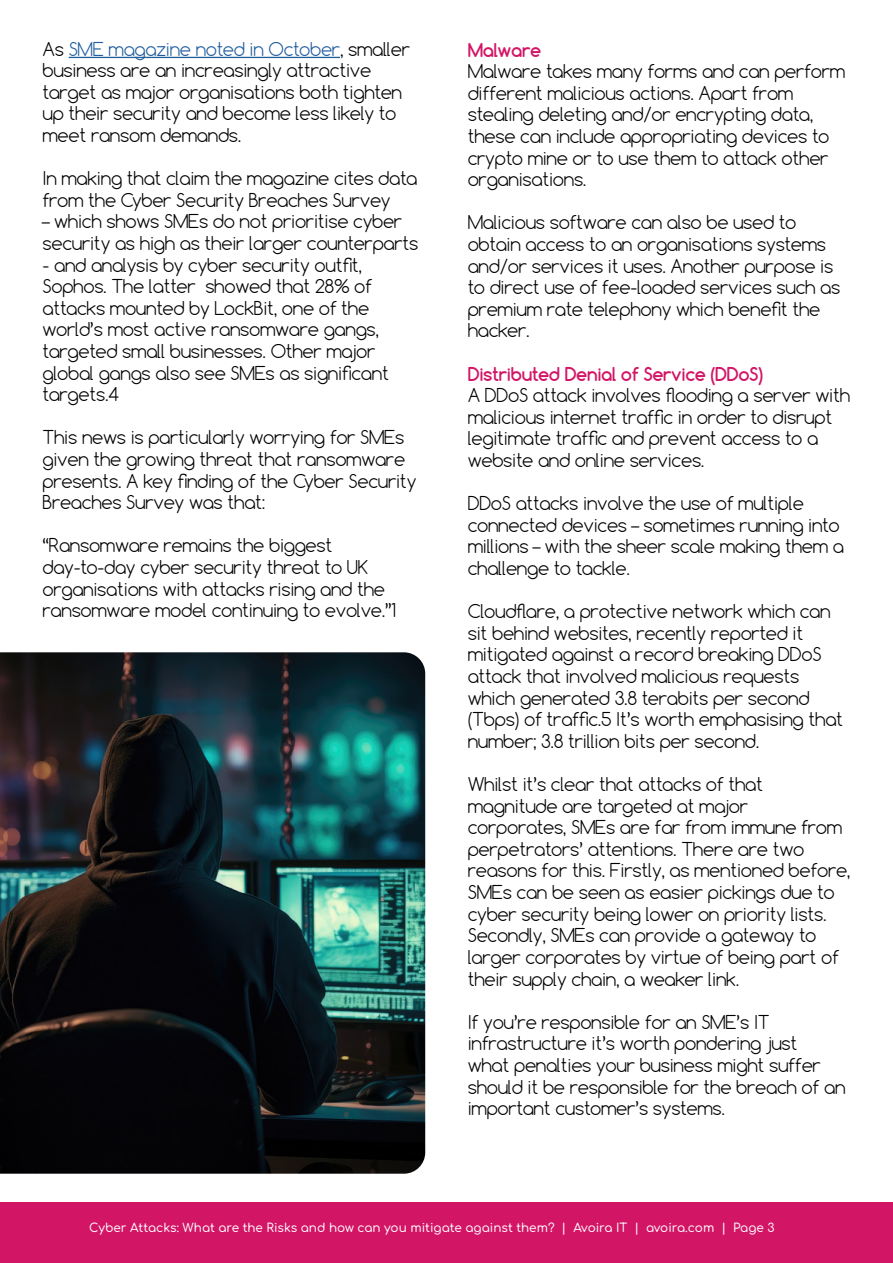
<style>
.page{position:relative;width:893px;height:1263px;background:#fff}
.page>*{position:absolute;margin:0;border:0;box-sizing:border-box;transform-origin:0 0}
.t1{font:300 18px/21.6px "Comfortaa";letter-spacing:-.02em;color:#000}
.t2{font:700 18px "Comfortaa";letter-spacing:-.02em;color:#d31566}
.t3{font:500 12px "Comfortaa";color:#fff}
.s1{color:#215e9e}
</style>
<div class="page">
<img style="left:0;top:652px;width:425px;height:522px">
<hr style="left:69px;top:57px;width:271px;height:1px;background:#215e9e">
<div style="left:0;top:1202px;width:893px;height:61px;background:#d31566"></div>
<p class="t1" style="left:43px;top:38px;width:369px">As <span class="s1">SME magazine noted in October</span>, smaller business are an increasingly attractive target as major organisations both tighten up their security and become less likely to meet ransom demands.</p>
<p class="t1" style="left:43px;top:167px;width:376px">In making that claim the magazine cites data from the Cyber Security Breaches Survey</p>
<p class="t1" style="left:43px;top:210px;width:378px">– which shows SMEs do not prioritise cyber security as high as their larger counterparts</p>
<p class="t1" style="left:43px;top:254px;width:348px">- and analysis by cyber security outfit, Sophos. The latter showed that 28% of attacks mounted by LockBit, one of the world’s most active ransomware gangs, targeted small businesses. Other major global gangs also see SMEs as significant targets.4</p>
<p class="t1" style="left:43px;top:426px;width:375px">This news is particularly worrying for SMEs given the growing threat that ransomware presents. A key finding of the Cyber Security Breaches Survey was that:</p>
<p class="t1" style="left:43px;top:534px;width:355px">“Ransomware remains the biggest day-to-day cyber security threat to UK organisations with attacks rising and the ransomware model continuing to evolve.”1</p>
<p class="t2" style="left:468px;top:38px;width:75px">Malware</p>
<p class="t1" style="left:468px;top:60px;width:379px">Malware takes many forms and can perform different malicious actions. Apart from stealing deleting and/or encrypting data, these can include appropriating devices to crypto mine or to use them to attack other organisations.</p>
<p class="t1" style="left:468px;top:212px;width:374px">Malicious software can also be used to obtain access to an organisations systems and/or services it uses. Another purpose is to direct use of fee-loaded services such as premium rate telephony which benefit the hacker.</p>
<p class="t2" style="left:468px;top:362px;width:297px">Distributed Denial of Service (DDoS)</p>
<p class="t1" style="left:468px;top:384px;width:384px">A DDoS attack involves flooding a server with malicious internet traffic in order to disrupt legitimate traffic and prevent access to a website and online services.</p>
<p class="t1" style="left:468px;top:492px;width:378px">DDoS attacks involve the use of multiple connected devices – sometimes running into millions – with the sheer scale making them a challenge to tackle.</p>
<p class="t1" style="left:468px;top:600px;width:377px">Cloudflare, a protective network which can sit behind websites, recently reported it mitigated against a record breaking DDoS attack that involved malicious requests which generated 3.8 terabits per second (Tbps) of traffic.5 It’s worth emphasising that number; 3.8 trillion bits per second.</p>
<p class="t1" style="left:468px;top:773px;width:384px">Whilst it’s clear that attacks of that magnitude are targeted at major corporates, SMEs are far from immune from perpetrators’ attentions. There are two reasons for this. Firstly, as mentioned before, SMEs can be seen as easier pickings due to cyber security being lower on priority lists.<br>Secondly, SMEs can provide a gateway to larger corporates by virtue of being part of their supply chain, a weaker link.</p>
<p class="t1" style="left:468px;top:1011px;width:379px">If you’re responsible for an SME’s IT infrastructure it’s worth pondering just<br>what penalties your business might suffer should it be responsible for the breach of an important customer’s systems.</p>
<p class="t3" style="left:89px;top:1216px;width:687px">Cyber Attacks: What are the Risks and how can you mitigate against them? | Avoira IT | avoira.com | Page 3</p>
</div>
